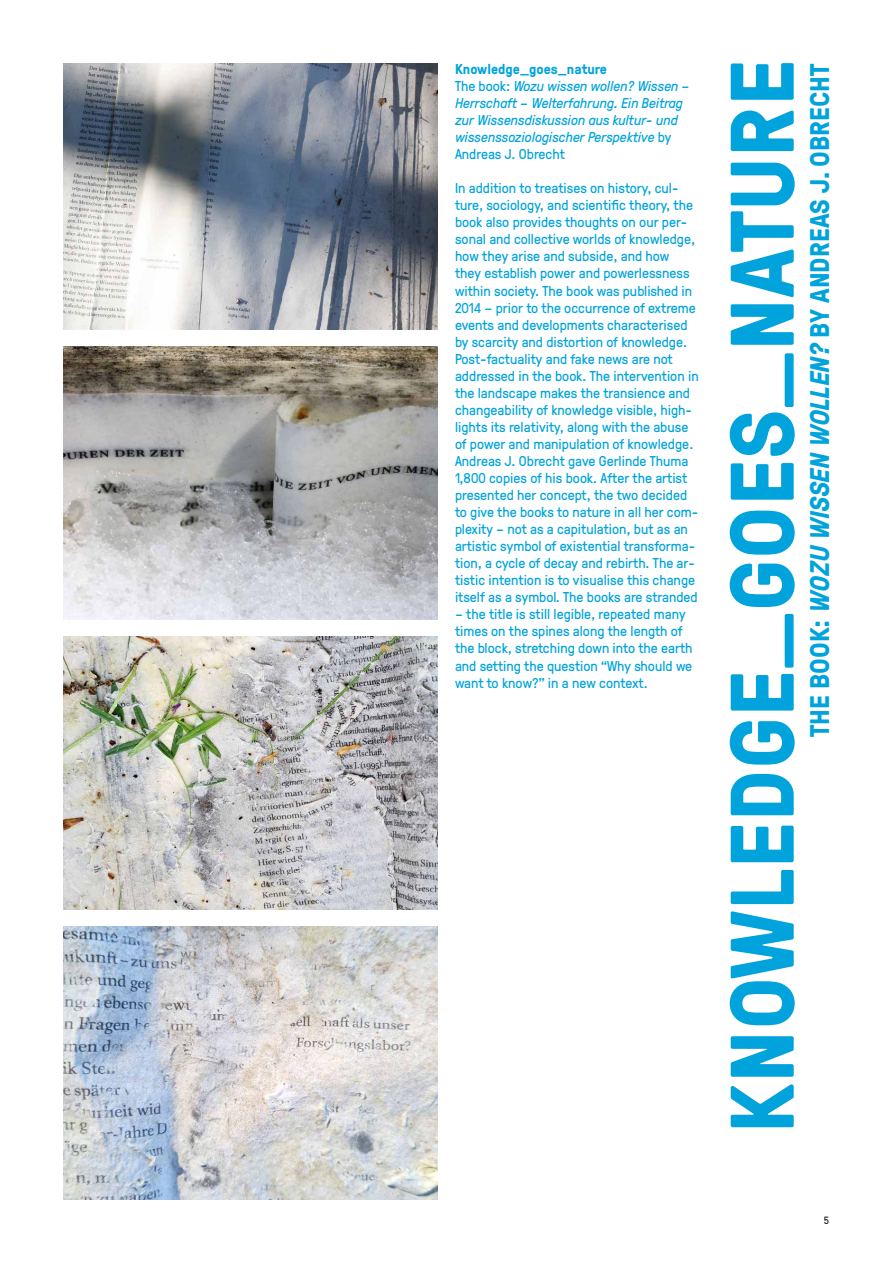
<style>
.page{position:relative;width:893px;height:1263px;background:#fff}
.page>*{position:absolute;margin:0;border:0;box-sizing:border-box;transform-origin:0 0}
.t1{font:700 90px "GT Pressura";letter-spacing:.01em;color:#00a3db}
.t2{font:700 27px "GT Pressura";color:#00a3db}
.t3{font:14.25px/17.1px "GT Pressura";color:#00a3db}
.t4{font:italic 14.25px/17.1px "GT Pressura";color:#00a3db}
.t5{font:10.5px "GT Pressura";color:#121212}
.s1{font-weight:700;font-style:normal}
.s2{font-style:normal}
.s3{font-style:italic}
</style>
<div class="page">
<img style="left:64px;top:64px;width:374px;height:266px">
<img style="left:64px;top:347px;width:374px;height:272px">
<img style="left:64px;top:636px;width:374px;height:273px">
<img style="left:64px;top:926px;width:374px;height:273px">
<p class="t4" style="left:455px;top:60px;width:236px"><span class="s1">Knowledge_goes_nature<br></span><span class="s2">The book:</span> Wozu wissen wollen? Wissen – Herrschaft – Welterfahrung. Ein Beitrag zur Wissensdiskussion aus kultur- und wissenssoziologischer Perspektive <span class="s2">by Andreas J. Obrecht</span></p>
<p class="t3" style="left:455px;top:179px;width:245px">In addition to treatises on history, cul&shy;ture, sociology, and scientific theory, the book also provides thoughts on our per&shy;sonal and collective worlds of knowledge, how they arise and subside, and how they establish power and powerlessness within society. The book was published in 2014 – prior to the occurrence of extreme events and developments characterised by scarcity and distortion of knowledge.<br>Post-factuality and fake news are not addressed in the book. The intervention in the landscape makes the transience and changeability of knowledge visible, high&shy;lights its relativity, along with the abuse of power and manipulation of knowledge.<br>Andreas J. Obrecht gave Gerlinde Thuma 1,800 copies of his book. After the artist presented her concept, the two decided to give the books to nature in all her com&shy;plexity – not as a capitulation, but as an artistic symbol of existential transforma&shy;tion, a cycle of decay and rebirth. The ar&shy;tistic intention is to visualise this change itself as a symbol. The books are stranded</p>
<p class="t3" style="left:455px;top:605px;width:239px">– the title is still legible, repeated many times on the spines along the length of the block, stretching down into the earth and setting the question “Why should we want to know?” in a new context.</p>
<h1 class="t1" style="left:696px;top:1133px;width:1075px;rotate:-90deg">KNOWLEDGE_GOES_NATURE</h1>
<h2 class="t2" style="left:800px;top:737px;width:674px;rotate:-90deg">THE BOOK: <span class="s3">WOZU WISSEN WOLLEN?</span> BY ANDREAS J. OBRECHT</h2>
<p class="t5" style="left:824px;top:1213px;width:7px">5</p>
</div>
